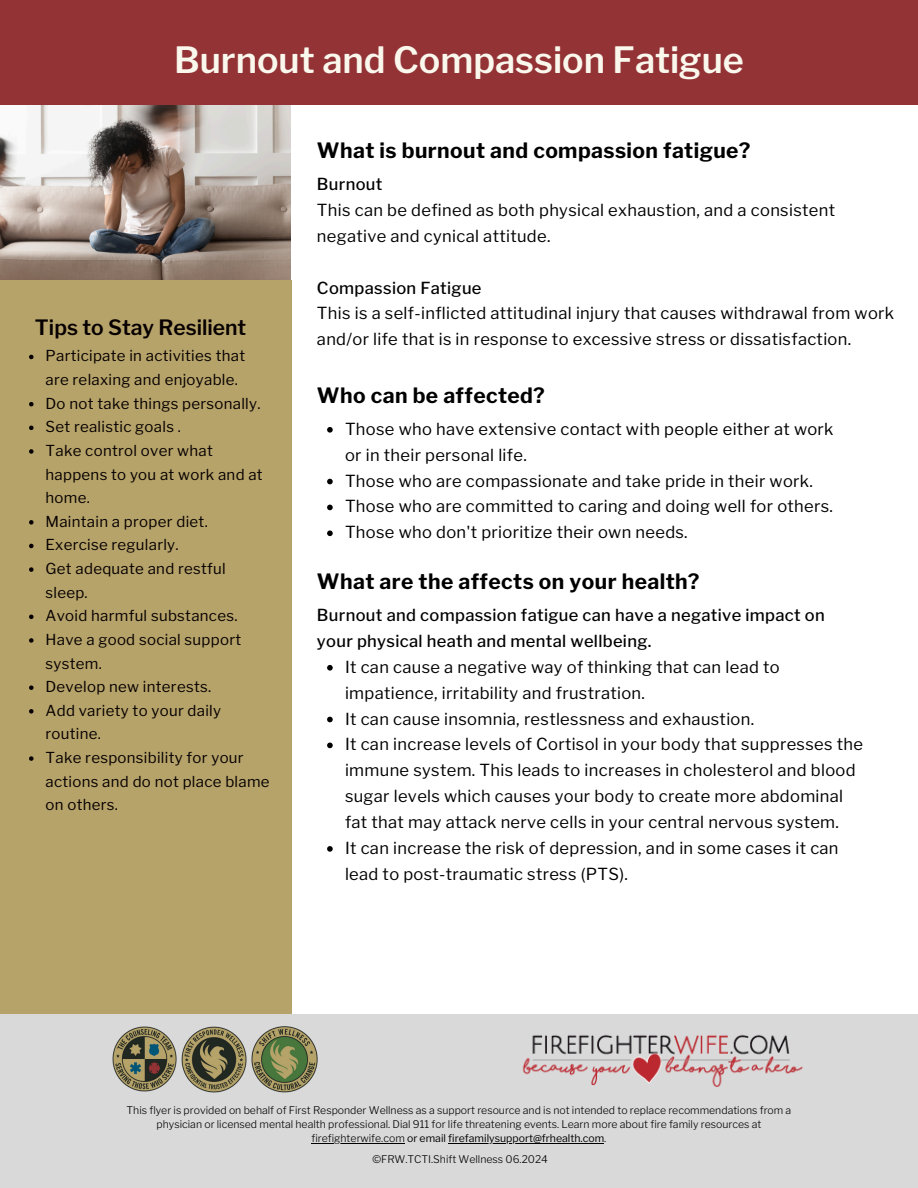
<style>
.page{position:relative;width:918px;height:1188px;background:#fff}
.page>*{position:absolute;margin:0;border:0;box-sizing:border-box;transform-origin:0 0}
.t1{font:600 36px "Libre Franklin";color:#faf7ed}
.t2{font:700 21px "Libre Franklin";letter-spacing:.02em;color:#000}
.t3{font:600 21px "Libre Franklin";color:#070000}
.t4{font:16.5px/25.8px "Libre Franklin";letter-spacing:.02em;color:#000}
.t5{font:500 16.5px/25.8px "Libre Franklin";letter-spacing:.02em;color:#000}
.t6{font:15px/23.7px "Libre Franklin";letter-spacing:.02em;color:#070000}
.t7{font:300 10.5px/14px "Libre Franklin";color:#000;text-align:center}
.t8{font:10.5px "Libre Franklin";color:#000}
.s1{font-weight:500}
.s2{font-weight:300}
</style>
<div class="page">
<img style="left:0;top:105px;width:291px;height:175px">
<div style="left:0;top:0;width:918px;height:105px;background:#933336"></div>
<div style="left:0;top:280px;width:291px;height:752px;background:#b5a36a"></div>
<svg style="left:327px;top:427px;width:6px;height:6px"></svg>
<svg style="left:327px;top:479px;width:6px;height:5px"></svg>
<svg style="left:327px;top:505px;width:6px;height:5px"></svg>
<svg style="left:327px;top:530px;width:6px;height:6px"></svg>
<svg style="left:327px;top:665px;width:6px;height:6px"></svg>
<svg style="left:327px;top:717px;width:6px;height:5px"></svg>
<svg style="left:327px;top:743px;width:6px;height:5px"></svg>
<svg style="left:327px;top:846px;width:6px;height:6px"></svg>
<svg style="left:29px;top:355px;width:5px;height:4px"></svg>
<svg style="left:29px;top:402px;width:5px;height:4px"></svg>
<svg style="left:29px;top:426px;width:5px;height:4px"></svg>
<svg style="left:29px;top:449px;width:5px;height:5px"></svg>
<svg style="left:29px;top:520px;width:5px;height:5px"></svg>
<svg style="left:29px;top:544px;width:5px;height:4px"></svg>
<svg style="left:29px;top:567px;width:5px;height:5px"></svg>
<svg style="left:29px;top:615px;width:5px;height:4px"></svg>
<svg style="left:29px;top:638px;width:5px;height:5px"></svg>
<svg style="left:29px;top:685px;width:5px;height:5px"></svg>
<svg style="left:29px;top:709px;width:5px;height:5px"></svg>
<svg style="left:29px;top:756px;width:5px;height:5px"></svg>
<div style="left:0;top:1014px;width:918px;height:174px;background:#d9d9d9"></div>
<img style="left:112px;top:1026px;width:65px;height:66px">
<img style="left:181px;top:1026px;width:66px;height:67px">
<img style="left:251px;top:1026px;width:67px;height:67px">
<img style="left:522px;top:1034px;width:281px;height:53px">
<hr style="left:312px;top:1143px;width:93px;height:1px;background:#000">
<hr style="left:448px;top:1143px;width:156px;height:1px;background:#000">
<p class="t1" style="left:174px;top:39px;width:571px">Burnout and Compassion Fatigue</p>
<p class="t3" style="left:35px;top:315px;width:213px">Tips to Stay Resilient</p>
<p class="t6" style="left:46px;top:344px;width:201px">Participate in activities that are relaxing and enjoyable.</p>
<p class="t6" style="left:46px;top:391px;width:217px">Do not take things personally.</p>
<h2 class="t6" style="left:46px;top:415px;width:137px">Set realistic goals .</h2>
<p class="t6" style="left:46px;top:439px;width:219px">Take control over what happens to you at work and at home.</p>
<p class="t6" style="left:46px;top:510px;width:164px">Maintain a proper diet.</p>
<p class="t6" style="left:46px;top:533px;width:135px">Exercise regularly.</p>
<p class="t6" style="left:46px;top:557px;width:182px">Get adequate and restful sleep.</p>
<h2 class="t6" style="left:46px;top:604px;width:193px">Avoid harmful substances.</h2>
<p class="t6" style="left:46px;top:628px;width:197px">Have a good social support system.</p>
<p class="t6" style="left:46px;top:675px;width:167px">Develop new interests.</p>
<p class="t6" style="left:46px;top:699px;width:177px">Add variety to your daily routine.</p>
<p class="t6" style="left:46px;top:746px;width:226px">Take responsibility for your actions and do not place blame on others.</p>
<p class="t2" style="left:317px;top:137px;width:435px">What is burnout and compassion fatigue?</p>
<p class="t4" style="left:317px;top:171px;width:520px"><span class="s1">Burnout<br></span>This can be defined as both physical exhaustion, and a consistent negative and cynical attitude.</p>
<h2 class="t4" style="left:317px;top:275px;width:579px"><span class="s1">Compassion Fatigue<br></span>This is a self-inflicted attitudinal injury that causes withdrawal from work and/or life that is in response to excessive stress or dissatisfaction.</h2>
<h4 class="t2" style="left:317px;top:383px;width:229px">Who can be affected?</h4>
<h4 class="t4" style="left:345px;top:416px;width:490px">Those who have extensive contact with people either at work or in their personal life.</h4>
<h2 class="t4" style="left:345px;top:468px;width:469px">Those who are compassionate and take pride in their work.</h2>
<p class="t4" style="left:345px;top:494px;width:490px">Those who are committed to caring and doing well for others.</p>
<p class="t4" style="left:345px;top:520px;width:344px">Those who don't prioritize their own needs.</p>
<p class="t2" style="left:317px;top:569px;width:384px">What are the affects on your health?</p>
<p class="t5" style="left:317px;top:602px;width:509px">Burnout and compassion fatigue can have a negative impact on your physical heath and mental wellbeing.</p>
<p class="t4" style="left:345px;top:654px;width:436px">It can cause a negative way of thinking that can lead to impatience, irritability and frustration.</p>
<p class="t4" style="left:345px;top:706px;width:411px">It can cause insomnia, restlessness and exhaustion.</p>
<p class="t4" style="left:345px;top:732px;width:519px">It can increase levels of Cortisol in your body that suppresses the immune system. This leads to increases in cholesterol and blood sugar levels which causes your body to create more abdominal fat that may attack nerve cells in your central nervous system.</p>
<p class="t4" style="left:345px;top:835px;width:495px">It can increase the risk of depression, and in some cases it can lead to post-traumatic stress (PTS).</p>
<p class="t7" style="left:127px;top:1103px;width:666px">This flyer is provided on behalf of First Responder Wellness as a support resource and is not intended to replace recommendations from a physician or licensed mental health professional. Dial 911 for life threatening events. Learn more about fire family resources at</p>
<p class="t8" style="left:312px;top:1132px;width:296px"><span class="s2">firefighterwife.com</span> or email firefamilysupport@frhealth.com<span class="s2">.</span></p>
<p class="t7" style="left:372px;top:1152px;width:177px">©FRW.TCTI.Shift Wellness 06.2024</p>
</div>
